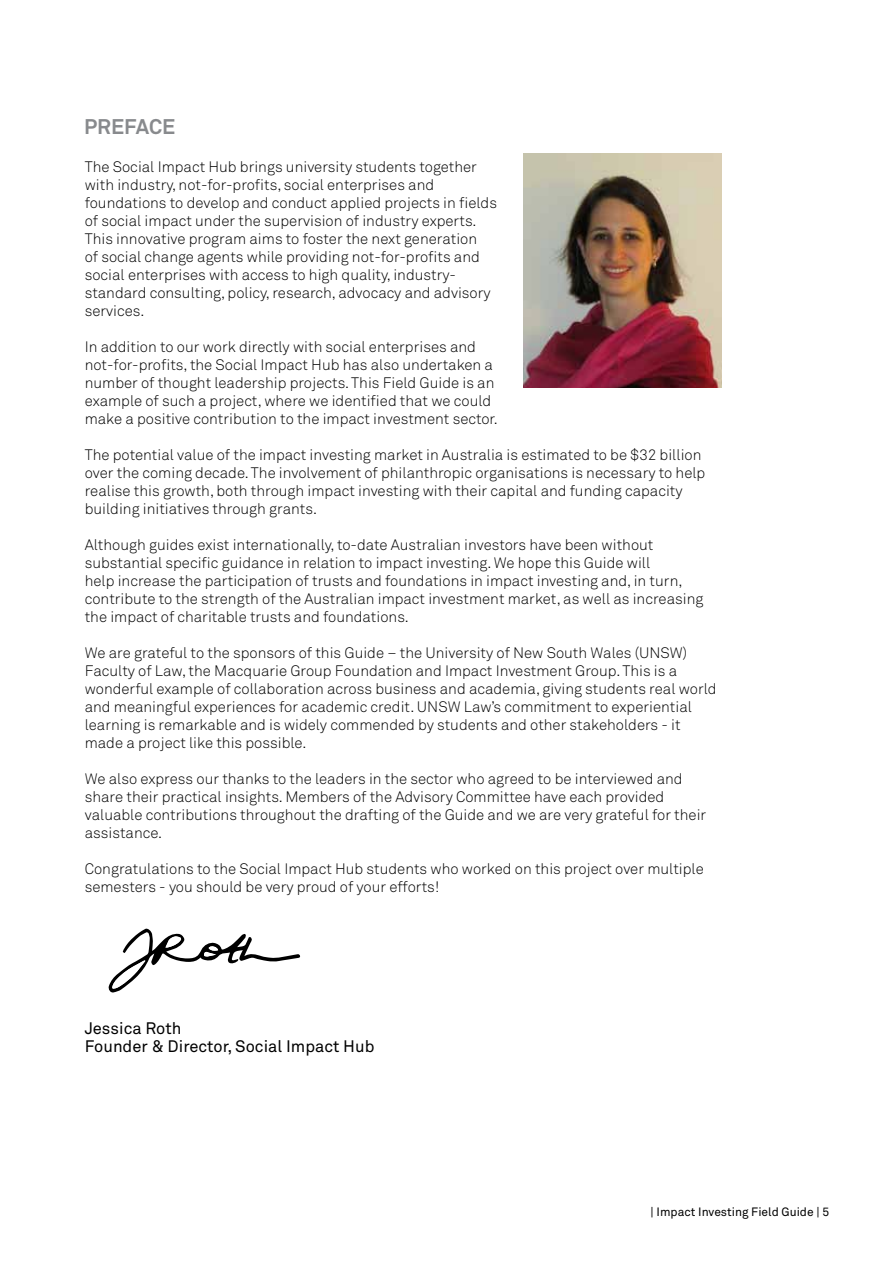
<style>
.page{position:relative;width:893px;height:1263px;background:#fff}
.page>*{position:absolute;margin:0;border:0;box-sizing:border-box;transform-origin:0 0}
.t1{font:700 21px "Akkurat Pro";color:#888a8d}
.t2{font:16.5px/18px "Akkurat Pro";color:#000}
.t3{font:15px/18px "Akkurat Light Pro";color:#000}
.t4{font:12px "Akkurat Pro";color:#000}
</style>
<div class="page">
<img style="left:523px;top:154px;width:198px;height:234px">
<svg style="left:108px;top:928px;width:192px;height:65px"></svg>
<h1 class="t1" style="left:84px;top:114px;width:93px">PREFACE</h1>
<p class="t3" style="left:85px;top:158px;width:414px">The Social Impact Hub brings university students together with industry, not-for-profits, social enterprises and foundations to develop and conduct applied projects in fields of social impact under the supervision of industry experts.<br>This innovative program aims to foster the next generation<br>of social change agents while providing not-for-profits and social enterprises with access to high quality, industry&shy;standard consulting, policy, research, advocacy and advisory services.</p>
<p class="t3" style="left:85px;top:338px;width:415px">In addition to our work directly with social enterprises and not-for-profits, the Social Impact Hub has also undertaken a number of thought leadership projects. This Field Guide is an example of such a project, where we identified that we could make a positive contribution to the impact investment sector.</p>
<p class="t3" style="left:85px;top:446px;width:622px">The potential value of the impact investing market in Australia is estimated to be $32 billion over the coming decade. The involvement of philanthropic organisations is necessary to help realise this growth, both through impact investing with their capital and funding capacity building initiatives through grants.</p>
<p class="t3" style="left:85px;top:536px;width:620px">Although guides exist internationally, to-date Australian investors have been without substantial specific guidance in relation to impact investing. We hope this Guide will<br>help increase the participation of trusts and foundations in impact investing and, in turn, contribute to the strength of the Australian impact investment market, as well as increasing the impact of charitable trusts and foundations.</p>
<p class="t3" style="left:85px;top:644px;width:633px">We are grateful to the sponsors of this Guide – the University of New South Wales (UNSW)<br>Faculty of Law, the Macquarie Group Foundation and Impact Investment Group. This is a wonderful example of collaboration across business and academia, giving students real world and meaningful experiences for academic credit. UNSW Law’s commitment to experiential learning is remarkable and is widely commended by students and other stakeholders - it made a project like this possible.</p>
<p class="t3" style="left:85px;top:770px;width:623px">We also express our thanks to the leaders in the sector who agreed to be interviewed and share their practical insights. Members of the Advisory Committee have each provided valuable contributions throughout the drafting of the Guide and we are very grateful for their assistance.</p>
<p class="t3" style="left:85px;top:860px;width:620px">Congratulations to the Social Impact Hub students who worked on this project over multiple semesters - you should be very proud of your efforts!</p>
<p class="t2" style="left:85px;top:1019px;width:291px">Jessica Roth<br>Founder &amp; Director, Social Impact Hub</p>
<p class="t4" style="left:651px;top:1205px;width:180px">| Impact Investing Field Guide | 5</p>
</div>
